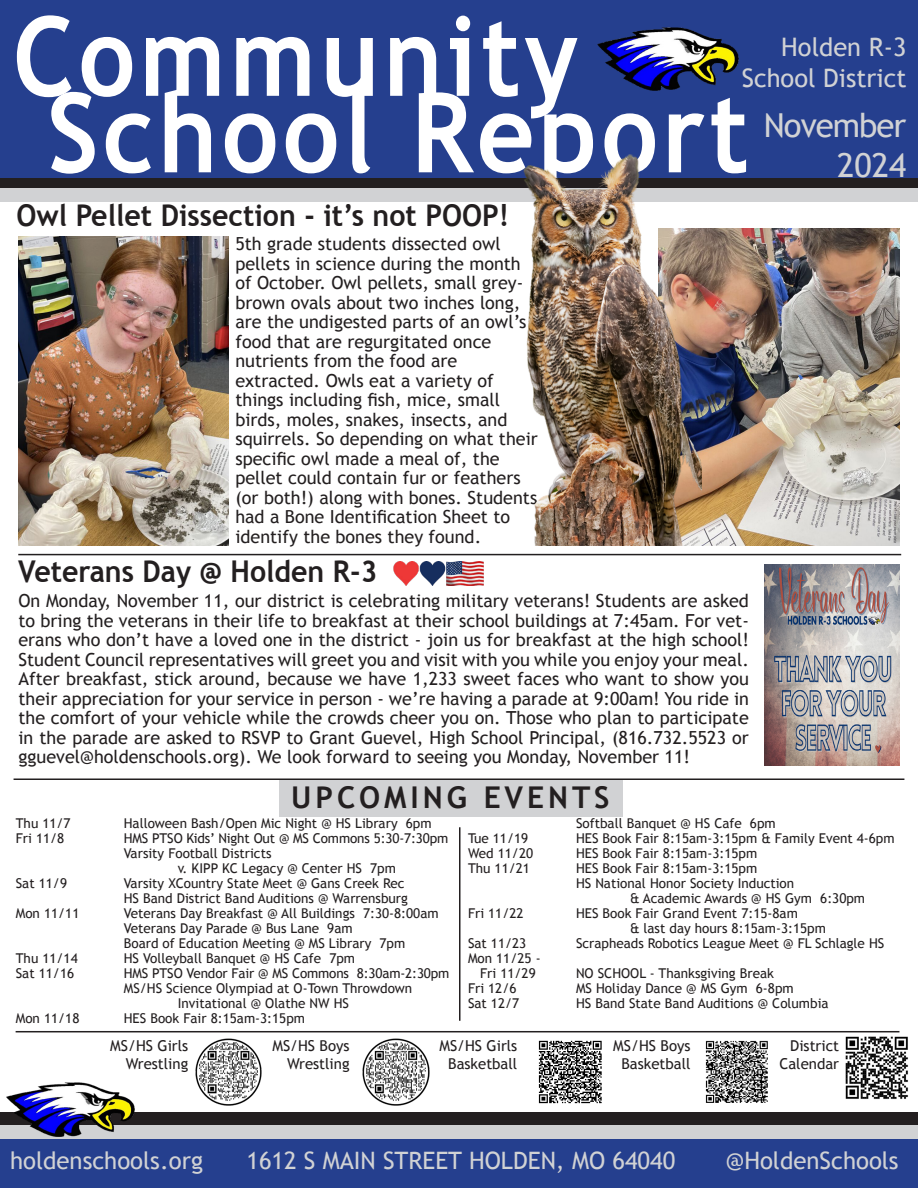
<style>
.page{position:relative;width:918px;height:1188px;background:#fff}
.page>*{position:absolute;margin:0;border:0;box-sizing:border-box;transform-origin:0 0}
.t1{font:700 110.55px "Trebuchet MS";letter-spacing:.04em;color:#fff;scale:.91 1}
.t2{font:33px "Trebuchet MS";letter-spacing:-.03em;color:#d1d2d4}
.t3{font:700 30px "Trebuchet MS";color:#231f20;scale:.95 1}
.t4{font:700 30px "Trebuchet MS";letter-spacing:.13em;color:#231f20}
.t5{font:25.5px/30.6px "Trebuchet MS";color:#d1d2d4;text-align:right}
.t6{font:24px "Trebuchet MS";color:#d1d2d4}
.t7{font:18px/19.5px "Trebuchet MS";color:#231f20;text-align:justify}
.t8{font:15px "Trebuchet MS";color:#231f20}
.t9{font:13.5px "Trebuchet MS";color:#231f20}
</style>
<div class="page">
<div style="left:0;top:0;width:918px;height:179px;background:#253f8e"></div>
<div style="left:0;top:1139px;width:918px;height:49px;background:#253f8e"></div>
<div style="left:0;top:1112px;width:918px;height:13px;background:#231f20"></div>
<div style="left:0;top:1125px;width:918px;height:14px;background:#d1d2d4"></div>
<div style="left:0;top:179px;width:918px;height:13px;background:#231f20"></div>
<div style="left:0;top:188px;width:918px;height:13px;background:#d1d2d4"></div>
<div style="left:279px;top:780px;width:343px;height:36px;background:#d1d2d4"></div>
<hr style="left:14px;top:779px;width:890px;height:1px;background:#231f20">
<img style="left:597px;top:27px;width:142px;height:64px">
<img style="left:7px;top:1082px;width:128px;height:55px">
<hr style="left:459px;top:827px;width:1px;height:194px;background:#231f20">
<hr style="left:16px;top:1031px;width:883px;height:1px;background:#231f20">
<img style="left:845px;top:1036px;width:63px;height:64px">
<hr style="left:18px;top:554px;width:883px;height:1px;background:#231f20">
<img style="left:705px;top:1040px;width:63px;height:63px">
<img style="left:538px;top:1040px;width:64px;height:64px">
<img style="left:362px;top:1038px;width:68px;height:68px">
<img style="left:195px;top:1038px;width:67px;height:68px">
<img style="left:701px;top:228px;width:198px;height:317px">
<img style="left:18px;top:237px;width:211px;height:308px">
<img style="left:516px;top:154px;width:185px;height:391px">
<img style="left:765px;top:565px;width:134px;height:201px">
<img style="left:393px;top:562px;width:91px;height:23px">
<p class="t1" style="left:13px;top:-13px;width:623px">Community</p>
<p class="t5" style="left:742px;top:32px;width:166px">Holden R-3<br>School District</p>
<p class="t2" style="left:764px;top:106px;width:144px">November</p>
<p class="t2" style="left:837px;top:146px;width:71px">2024</p>
<p class="t1" style="left:47px;top:64px;width:773px">School Report</p>
<p class="t3" style="left:17px;top:197px;width:520px">Owl Pellet Dissection - it’s not POOP!</p>
<p class="t7" style="left:235px;top:234px;width:267px">5th grade students dissected owl</p>
<p class="t7" style="left:235px;top:254px;width:287px">pellets in science during the month</p>
<p class="t7" style="left:235px;top:273px;width:290px">of October. Owl pellets, small grey-</p>
<p class="t7" style="left:235px;top:293px;width:287px">brown ovals about two inches long,</p>
<p class="t7" style="left:235px;top:312px;width:293px">are the undigested parts of an owl’s</p>
<p class="t7" style="left:235px;top:332px;width:258px">food that are regurgitated once</p>
<p class="t7" style="left:235px;top:351px;width:223px">nutrients from the food are</p>
<p class="t7" style="left:235px;top:371px;width:260px">extracted. Owls eat a variety of</p>
<p class="t7" style="left:235px;top:390px;width:266px">things including fish, mice, small</p>
<p class="t7" style="left:235px;top:410px;width:274px">birds, moles, snakes, insects, and</p>
<p class="t7" style="left:235px;top:429px;width:304px">squirrels. So depending on what their</p>
<p class="t7" style="left:235px;top:449px;width:266px">specific owl made a meal of, the</p>
<p class="t7" style="left:235px;top:468px;width:287px">pellet could contain fur or feathers</p>
<p class="t7" style="left:235px;top:488px;width:303px">(or both!) along with bones. Students</p>
<p class="t7" style="left:235px;top:507px;width:276px">had a Bone Identification Sheet to</p>
<p class="t7" style="left:235px;top:527px;width:247px">identify the bones they found.</p>
<p class="t3" style="left:18px;top:553px;width:380px">Veterans Day @ Holden R-3</p>
<p class="t7" style="left:18px;top:591px;width:732px">On Monday, November 11, our district is celebrating military veterans! Students are asked to bring the veterans in their life to breakfast at their school buildings at 7:45am. For vet&shy;erans who don’t have a loved one in the district - join us for breakfast at the high school!<br>Student Council representatives will greet you and visit with you while you enjoy your meal.<br>After breakfast, stick around, because we have 1,233 sweet faces who want to show you their appreciation for your service in person - we’re having a parade at 9:00am! You ride in the comfort of your vehicle while the crowds cheer you on. Those who plan to participate in the parade are asked to RSVP to Grant Guevel, High School Principal, (816.732.5523 or gguevel@holdenschools.org). We look forward to seeing you Monday, November 11!</p>
<p class="t4" style="left:291px;top:778px;width:320px">UPCOMING EVENTS</p>
<p class="t9" style="left:16px;top:816px;width:56px">Thu 11/7</p>
<p class="t9" style="left:124px;top:816px;width:309px">Halloween Bash/Open Mic Night @ HS Library 6pm</p>
<p class="t9" style="left:16px;top:831px;width:50px">Fri 11/8</p>
<p class="t9" style="left:124px;top:831px;width:326px">HMS PTSO Kids’ Night Out @ MS Commons 5:30-7:30pm</p>
<p class="t9" style="left:124px;top:846px;width:149px">Varsity Football Districts</p>
<p class="t9" style="left:178px;top:861px;width:220px">v. KIPP KC Legacy @ Center HS 7pm</p>
<p class="t9" style="left:16px;top:876px;width:53px">Sat 11/9</p>
<p class="t9" style="left:124px;top:876px;width:282px">Varsity XCountry State Meet @ Gans Creek Rec</p>
<p class="t9" style="left:124px;top:891px;width:286px">HS Band District Band Auditions @ Warrensburg</p>
<p class="t9" style="left:16px;top:906px;width:65px">Mon 11/11</p>
<p class="t9" style="left:124px;top:906px;width:316px">Veterans Day Breakfast @ All Buildings 7:30-8:00am</p>
<p class="t9" style="left:124px;top:921px;width:230px">Veterans Day Parade @ Bus Lane 9am</p>
<p class="t9" style="left:124px;top:936px;width:283px">Board of Education Meeting @ MS Library 7pm</p>
<p class="t9" style="left:16px;top:951px;width:64px">Thu 11/14</p>
<p class="t9" style="left:124px;top:951px;width:233px">HS Volleyball Banquet @ HS Cafe 7pm</p>
<p class="t9" style="left:16px;top:966px;width:60px">Sat 11/16</p>
<p class="t9" style="left:124px;top:966px;width:327px">HMS PTSO Vendor Fair @ MS Commons 8:30am-2:30pm</p>
<p class="t9" style="left:124px;top:981px;width:290px">MS/HS Science Olympiad at O-Town Throwdown</p>
<p class="t9" style="left:178px;top:996px;width:173px">Invitational @ Olathe NW HS</p>
<p class="t9" style="left:16px;top:1011px;width:65px">Mon 11/18</p>
<p class="t9" style="left:124px;top:1011px;width:183px">HES Book Fair 8:15am-3:15pm</p>
<p class="t9" style="left:576px;top:816px;width:201px">Softball Banquet @ HS Cafe 6pm</p>
<p class="t9" style="left:468px;top:831px;width:62px">Tue 11/19</p>
<p class="t9" style="left:576px;top:831px;width:320px">HES Book Fair 8:15am-3:15pm &amp; Family Event 4-6pm</p>
<p class="t9" style="left:468px;top:846px;width:67px">Wed 11/20</p>
<p class="t9" style="left:576px;top:846px;width:183px">HES Book Fair 8:15am-3:15pm</p>
<p class="t9" style="left:468px;top:861px;width:64px">Thu 11/21</p>
<p class="t9" style="left:576px;top:861px;width:183px">HES Book Fair 8:15am-3:15pm</p>
<p class="t9" style="left:576px;top:876px;width:220px">HS National Honor Society Induction</p>
<p class="t9" style="left:630px;top:891px;width:237px">&amp; Academic Awards @ HS Gym 6:30pm</p>
<p class="t9" style="left:468px;top:906px;width:57px">Fri 11/22</p>
<p class="t9" style="left:576px;top:906px;width:223px">HES Book Fair Grand Event 7:15-8am</p>
<p class="t9" style="left:630px;top:921px;width:197px">&amp; last day hours 8:15am-3:15pm</p>
<p class="t9" style="left:468px;top:936px;width:60px">Sat 11/23</p>
<p class="t9" style="left:576px;top:936px;width:310px">Scrapheads Robotics League Meet @ FL Schlagle HS</p>
<p class="t9" style="left:468px;top:951px;width:74px">Mon 11/25 -</p>
<p class="t9" style="left:480px;top:966px;width:57px">Fri 11/29</p>
<p class="t9" style="left:576px;top:966px;width:199px">NO SCHOOL - Thanksgiving Break</p>
<p class="t9" style="left:468px;top:981px;width:50px">Fri 12/6</p>
<p class="t9" style="left:576px;top:981px;width:219px">MS Holiday Dance @ MS Gym 6-8pm</p>
<p class="t9" style="left:468px;top:996px;width:53px">Sat 12/7</p>
<p class="t9" style="left:576px;top:996px;width:254px">HS Band State Band Auditions @ Columbia</p>
<p class="t8" style="left:110px;top:1037px;width:80px">MS/HS Girls</p>
<p class="t8" style="left:126px;top:1055px;width:64px">Wrestling</p>
<p class="t8" style="left:272px;top:1037px;width:79px">MS/HS Boys</p>
<p class="t8" style="left:287px;top:1055px;width:64px">Wrestling</p>
<p class="t8" style="left:439px;top:1037px;width:80px">MS/HS Girls</p>
<p class="t8" style="left:448px;top:1055px;width:71px">Basketball</p>
<p class="t8" style="left:613px;top:1037px;width:79px">MS/HS Boys</p>
<p class="t8" style="left:621px;top:1055px;width:71px">Basketball</p>
<p class="t8" style="left:790px;top:1037px;width:50px">District</p>
<p class="t8" style="left:779px;top:1055px;width:61px">Calendar</p>
<p class="t6" style="left:10px;top:1147px;width:194px">holdenschools.org</p>
<p class="t6" style="left:246px;top:1147px;width:430px">1612 S MAIN STREET HOLDEN, MO 64040</p>
<p class="t6" style="left:726px;top:1147px;width:174px">@HoldenSchools</p>
</div>
